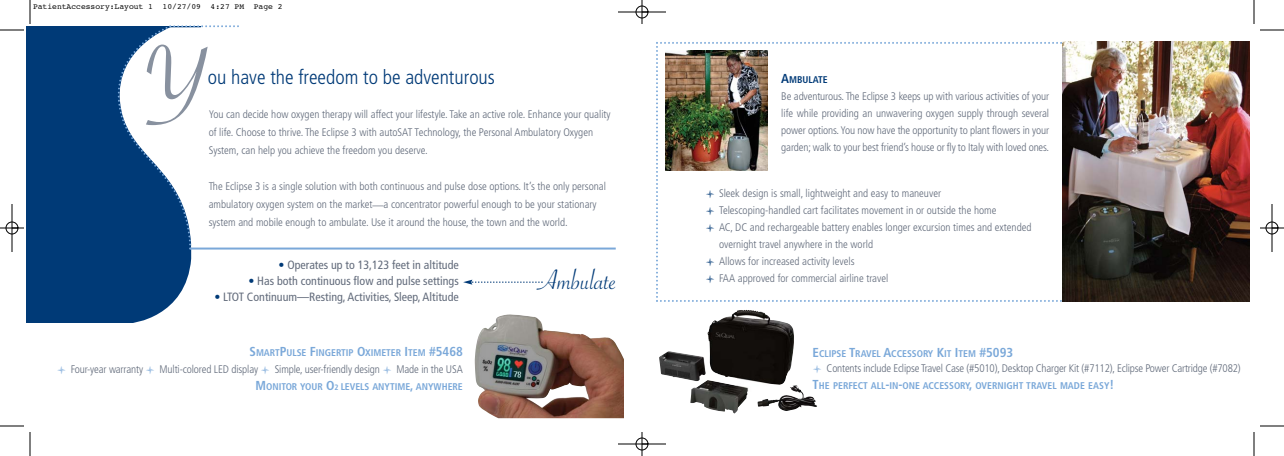
<style>
.page{position:relative;width:1284px;height:456px;background:#fff}
.page>*{position:absolute;margin:0;border:0;box-sizing:border-box;transform-origin:0 0}
.t1{font:120px "Savoye Let Plain";color:#88919f}
.t2{font:30px "Savoye Let Plain";color:#003a77}
.t3{font:300 condensed 20px "Frutiger";color:#003a77}
.t4{font:condensed 12px "Frutiger";color:#626b7b}
.t5{font:300 condensed 11px/17px "Frutiger";color:#626b7b}
.t6{font:700 condensed 9.8px "Frutiger";color:#7aa8d9}
.t7{font:700 condensed 9.8px "Frutiger";color:#003a77}
.t8{font:8px "Courier";color:#000}
.s1{font-size:13px}
.s2{color:#003a77}
.s3{font-size:7.8px}
</style>
<div class="page">
<div style="left:26px;top:26px;width:174px;height:297px;background:#003a77"></div>
<svg style="left:117px;top:25px;width:124px;height:298px"></svg>
<svg style="left:463px;top:280px;width:80px;height:5px"></svg>
<hr style="left:190px;top:248px;width:426px;height:2px;background:#7aa8d9">
<img style="left:659px;top:310px;width:158px;height:104px">
<img style="left:475px;top:314px;width:149px;height:104px">
<svg style="left:30px;top:0;width:1px;height:24px"></svg>
<svg style="left:0;top:30px;width:24px;height:1px"></svg>
<svg style="left:1254px;top:0;width:1px;height:24px"></svg>
<svg style="left:1260px;top:30px;width:24px;height:1px"></svg>
<svg style="left:30px;top:432px;width:1px;height:24px"></svg>
<svg style="left:0;top:426px;width:24px;height:1px"></svg>
<svg style="left:1254px;top:426px;width:30px;height:30px"></svg>
<hr style="left:618px;top:12px;width:48px;height:1px;background:#000">
<hr style="left:618px;top:444px;width:48px;height:1px;background:#000">
<hr style="left:12px;top:204px;width:1px;height:48px;background:#000">
<hr style="left:1272px;top:204px;width:1px;height:48px;background:#000">
<svg style="left:642px;top:0;width:1px;height:24px"></svg>
<svg style="left:642px;top:432px;width:1px;height:24px"></svg>
<svg style="left:0;top:228px;width:24px;height:1px"></svg>
<svg style="left:1260px;top:228px;width:24px;height:1px"></svg>
<div style="left:636px;top:6px;width:12px;height:12px;border:1px solid #000;border-radius:50%"></div>
<div style="left:636px;top:438px;width:12px;height:12px;border:1px solid #000;border-radius:50%"></div>
<div style="left:6px;top:222px;width:12px;height:12px;border:1px solid #000;border-radius:50%"></div>
<div style="left:1266px;top:222px;width:12px;height:12px;border:1px solid #000;border-radius:50%"></div>
<img style="left:656px;top:42px;width:594px;height:260px">
<svg style="left:813px;top:365px;width:4px;height:9px"></svg>
<p class="t8" style="left:33px;top:3px;width:251px">PatientAccessory:Layout 1 10/27/09 4:27 PM Page 2</p>
<p class="t1" style="left:144px;top:12px;width:62px">Y</p>
<p class="t3" style="left:208px;top:69px;width:289px">ou have the freedom to be adventurous</p>
<p class="t5" style="left:209px;top:106px;width:404px;line-height:18px">You can decide how oxygen therapy will affect your lifestyle. Take an active role. Enhance your quality of life. Choose to thrive. The Eclipse 3 with autoSAT Technology, the Personal Ambulatory Oxygen<br>System, can help you achieve the freedom you deserve.</p>
<p class="t5" style="left:209px;top:178px;width:399px;line-height:18px">The Eclipse 3 is a single solution with both continuous and pulse dose options. It’s the only personal ambulatory oxygen system on the market—a concentrator powerful enough to be your stationary system and mobile enough to ambulate. Use it around the house, the town and the world.</p>
<p class="t5" style="left:719px;top:186px;width:314px">Sleek design is small, lightweight and easy to maneuver<br>Telescoping-handled cart facilitates movement in or outside the home<br>AC, DC and rechargeable battery enables longer excursion times and extended overnight travel anywhere in the world<br>Allows for increased activity levels<br>FAA approved for commercial airline travel</p>
<p class="t7" style="left:781px;top:75px;width:48px"><span class="s1">A</span>MBULATE</p>
<p class="t5" style="left:781px;top:88px;width:269px;text-align:justify">Be adventurous. The Eclipse 3 keeps up with various activities of your life while providing an unwavering oxygen supply through several power options. You now have the opportunity to plant flowers in your</p>
<p class="t5" style="left:781px;top:139px;width:269px">garden; walk to your best friend’s house or fly to Italy with loved ones.</p>
<p class="t4" style="left:278px;top:260px;width:182px"><span class="s2">•</span> Operates up to 13,123 feet in altitude</p>
<p class="t4" style="left:248px;top:276px;width:212px"><span class="s2">•</span> Has both continuous flow and pulse settings</p>
<p class="t4" style="left:214px;top:292px;width:246px"><span class="s2">•</span> LTOT Continuum—Resting, Activities, Sleep, Altitude</p>
<p class="t2" style="left:538px;top:262px;width:80px">Ambulate</p>
<p class="t6" style="left:250px;top:348px;width:215px"><span class="s1">S</span>MART<span class="s1">P</span>ULSE <span class="s1">F</span>INGERTIP <span class="s1">O</span>XIMETER <span class="s1">I</span>TEM <span class="s1">#5468</span></p>
<p class="t5" style="left:71px;top:361px;width:74px">Four-year warranty</p>
<p class="t5" style="left:160px;top:361px;width:100px">Multi-colored LED display</p>
<p class="t5" style="left:275px;top:361px;width:107px">Simple, user-friendly design</p>
<p class="t5" style="left:396px;top:361px;width:68px">Made in the USA</p>
<p class="t6" style="left:256px;top:382px;width:209px"><span class="s1">M</span>ONITOR YOUR <span class="s1">O</span><span class="s3">2</span> LEVELS ANYTIME<span class="s1">,</span> ANYWHERE</p>
<p class="t6" style="left:813px;top:350px;width:202px"><span class="s1">E</span>CLIPSE <span class="s1">T</span>RAVEL <span class="s1">A</span>CCESSORY <span class="s1">K</span>IT <span class="s1">I</span>TEM <span class="s1">#5093</span></p>
<p class="t5" style="left:827px;top:361px;width:416px">Contents include Eclipse Travel Case (#5010), Desktop Charger Kit (#7112), Eclipse Power Cartridge (#7082)</p>
<p class="t6" style="left:813px;top:382px;width:303px"><span class="s1">T</span>HE PERFECT ALL<span class="s1">-</span>IN<span class="s1">-</span>ONE ACCESSORY<span class="s1">,</span> OVERNIGHT TRAVEL MADE EASY<span class="s1">!</span></p>
</div>
